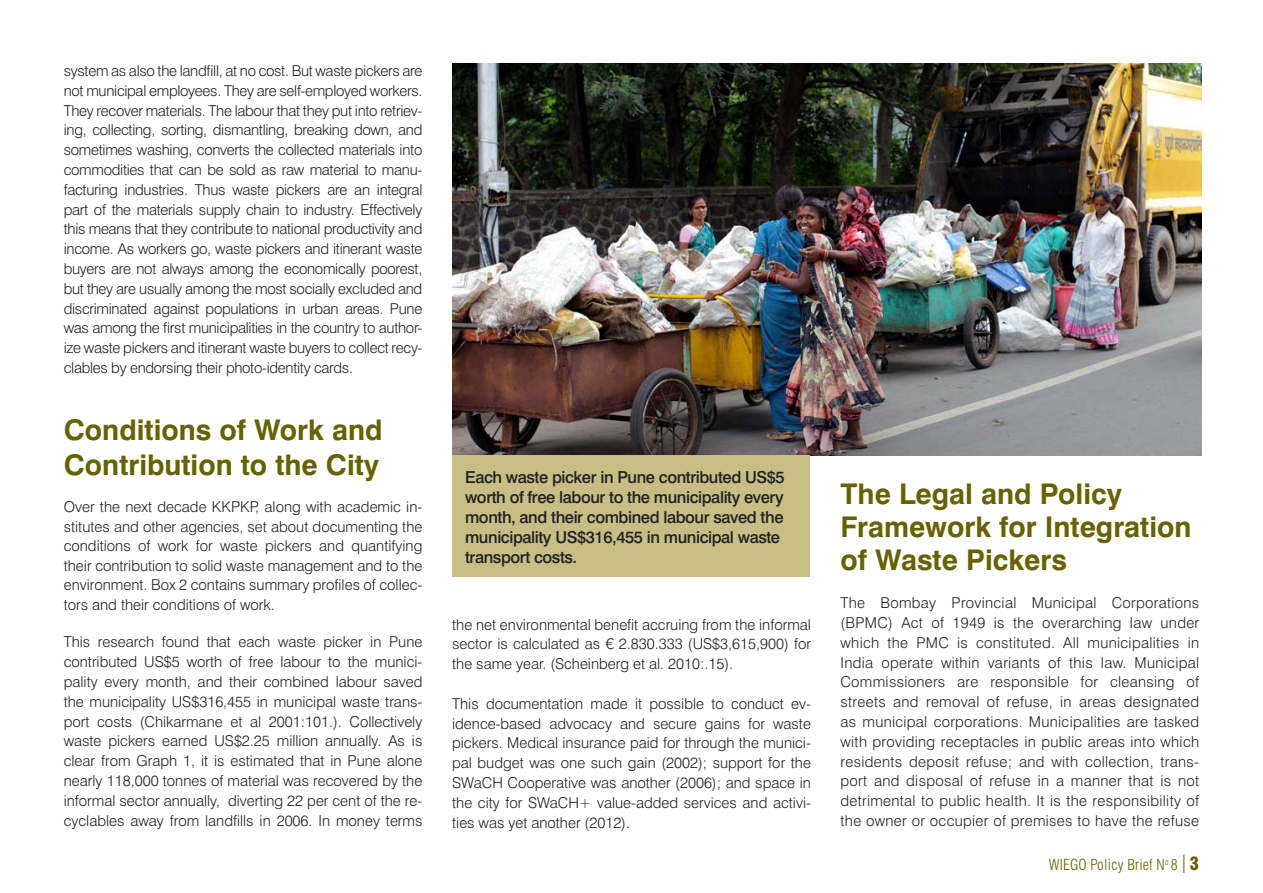
<style>
.page{position:relative;width:1263px;height:893px;background:#fff}
.page>*{position:absolute;margin:0;border:0;box-sizing:border-box;transform-origin:0 0}
.t1{font:700 28.5px/33px "Swiss 721 BT";color:#676200}
.t2{font:500 16.5px/19.8px "Swiss 721 BT";letter-spacing:-.025em;color:#231f20}
.t3{font:300 15px/19.8px "Swiss 721 BT";color:#231f20;text-align:justify}
.t4{font:300 condensed 15px "Swiss 721 BT";letter-spacing:.01em;color:#676200}
.s1{font-family:"Helvetica Neue"}
.s2{font-size:24.75px}
.s3{font-weight:900;font-size:18px}
</style>
<div class="page">
<img style="left:452px;top:64px;width:749px;height:391px">
<div style="left:452px;top:455px;width:357px;height:122px;background:#c6be84"></div>
<p class="t3" style="left:64px;top:61px;width:360px">system as also the landfill, at no cost. But waste pickers are not municipal employees. They are self-employed workers.<br>They recover materials. The labour that they put into retriev&shy;ing, collecting, sorting, dismantling, breaking down, and sometimes washing, converts the collected materials into commodities that can be sold as raw material to manu&shy;facturing industries. Thus waste pickers are an integral part of the materials supply chain to industry. Effectively this means that they contribute to national productivity and income. As workers go, waste pickers and itinerant waste buyers are not always among the economically poorest, but they are usually among the most socially excluded and discriminated against populations in urban areas. Pune was among the first municipalities in the country to author&shy;ize waste pickers and itinerant waste buyers to collect recy&shy;clables by endorsing their photo-identity cards.</p>
<h1 class="t1" style="left:64px;top:412px;width:320px;line-height:34.5px">Conditions of Work and<br>Contribution to the City</h1>
<p class="t3" style="left:64px;top:497px;width:360px">Over the next decade KKPKP, along with academic in&shy;stitutes and other agencies, set about documenting the conditions of work for waste pickers and quantifying their contribution to solid waste management and to the environment. Box 2 contains summary profiles of collec&shy;tors and their conditions of work.</p>
<p class="t3" style="left:64px;top:632px;width:360px">This research found that each waste picker in Pune contributed US$5 worth of free labour to the munici&shy;pality every month, and their combined labour saved the municipality US$316,455 in municipal waste trans&shy;port costs (Chikarmane et al 2001:101.). Collectively waste pickers earned US$2.25 million annually. As is clear from Graph 1, it is estimated that in Pune alone nearly 118,000 tonnes of material was recovered by the informal sector annually, diverting 22 per cent of the re&shy;cyclables away from landfills in 2006. In money terms</p>
<p class="t2" style="left:465px;top:467px;width:321px">Each waste picker in Pune contributed US$5 worth of free labour to the municipality every month, and their combined labour saved the municipality US$316,455 in municipal waste transport costs.</p>
<p class="t3" style="left:452px;top:614px;width:360px">the net environmental benefit accruing from the informal sector is calculated as <span class="s1">¤</span> 2.830.333 (US$3,615,900) for the same year. (Scheinberg et al. 2010:.15).</p>
<p class="t3" style="left:452px;top:693px;width:360px">This documentation made it possible to conduct ev&shy;idence-based advocacy and secure gains for waste pickers. Medical insurance paid for through the munici&shy;pal budget was one such gain (2002); support for the SWaCH Cooperative was another (2006); and space in the city for SWaCH+ value-added services and activi&shy;ties was yet another (2012).</p>
<h1 class="t1" style="left:840px;top:477px;width:352px">The Legal and Policy<br>Framework for Integration of Waste Pickers</h1>
<p class="t3" style="left:840px;top:593px;width:360px">The Bombay Provincial Municipal Corporations (BPMC) Act of 1949 is the overarching law under which the PMC is constituted. All municipalities in India operate within variants of this law. Municipal Commissioners are responsible for cleansing of streets and removal of refuse, in areas designated as municipal corporations. Municipalities are tasked with providing receptacles in public areas into which residents deposit refuse; and with collection, trans&shy;port and disposal of refuse in a manner that is not detrimental to public health. It is the responsibility of the owner or occupier of premises to have the refuse</p>
<p class="t4" style="left:1049px;top:856px;width:152px">WIEGO Policy Brief N<sup>o</sup> 8 <span class="s2">I</span> <span class="s3">3</span></p>
</div>
